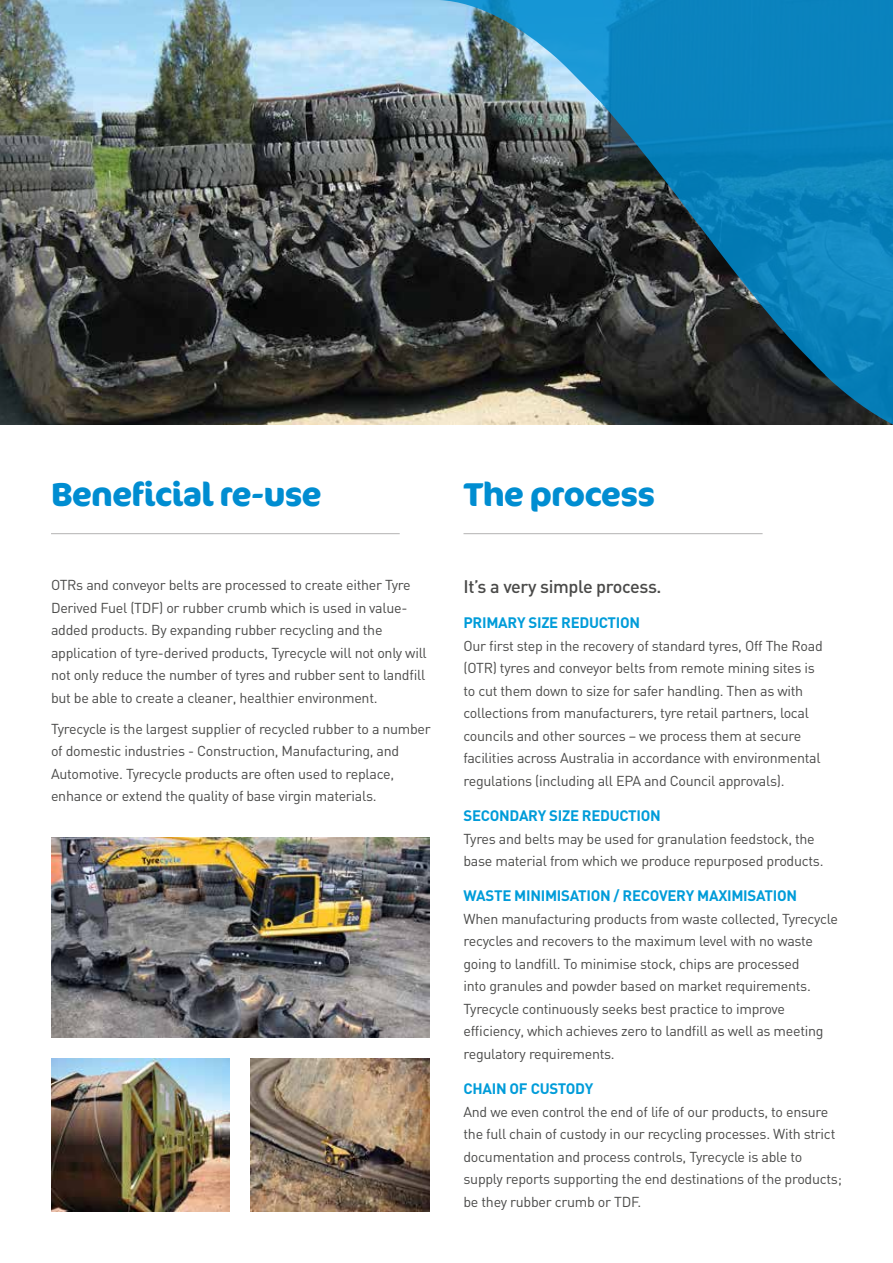
<style>
.page{position:relative;width:893px;height:1263px;background:#fff}
.page>*{position:absolute;margin:0;border:0;box-sizing:border-box;transform-origin:0 0}
.t1{font:700 33px "Cocon";letter-spacing:-.025em;color:#008dd1}
.t2{font:500 18px "DIN";letter-spacing:-.02em;color:#4a4a49}
.t3{font:700 15px "DIN";letter-spacing:-.02em;color:#009cd9}
.t4{font:14.25px/22.5px "DIN";letter-spacing:-.02em;color:#4a4a49}
</style>
<div class="page">
<img style="left:51px;top:838px;width:378px;height:199px">
<img style="left:251px;top:1059px;width:178px;height:153px">
<img style="left:0;top:0;width:271px;height:424px">
<img style="left:51px;top:1059px;width:179px;height:153px">
<svg style="left:271px;top:0;width:622px;height:425px;background:#386377"></svg>
<hr style="left:463px;top:533px;width:300px;height:1px;background:#b3b2b2">
<hr style="left:51px;top:533px;width:349px;height:1px;background:#b3b2b2">
<h1 class="t1" style="left:51px;top:474px;width:272px">Beneficial re-use</h1>
<p class="t4" style="left:51px;top:573px;width:377px">OTRs and conveyor belts are processed to create either Tyre Derived Fuel (TDF) or rubber crumb which is used in value&shy;added products. By expanding rubber recycling and the application of tyre-derived products, Tyrecycle will not only will not only reduce the number of tyres and rubber sent to landfill but be able to create a cleaner, healthier environment.</p>
<p class="t4" style="left:51px;top:717px;width:381px">Tyrecycle is the largest supplier of recycled rubber to a number of domestic industries - Construction, Manufacturing, and Automotive. Tyrecycle products are often used to replace, enhance or extend the quality of base virgin materials.</p>
<h1 class="t1" style="left:463px;top:474px;width:193px">The process</h1>
<p class="t2" style="left:463px;top:575px;width:200px">It’s a very simple process.</p>
<p class="t3" style="left:463px;top:613px;width:178px">PRIMARY SIZE REDUCTION</p>
<p class="t4" style="left:463px;top:634px;width:361px">Our first step in the recovery of standard tyres, Off The Road (OTR) tyres and conveyor belts from remote mining sites is to cut them down to size for safer handling. Then as with collections from manufacturers, tyre retail partners, local councils and other sources – we process them at secure facilities across Australia in accordance with environmental regulations (including all EPA and Council approvals).</p>
<p class="t3" style="left:463px;top:806px;width:199px">SECONDARY SIZE REDUCTION</p>
<p class="t4" style="left:463px;top:827px;width:362px">Tyres and belts may be used for granulation feedstock, the base material from which we produce repurposed products.</p>
<p class="t3" style="left:463px;top:886px;width:335px">WASTE MINIMISATION / RECOVERY MAXIMISATION</p>
<p class="t4" style="left:463px;top:907px;width:376px">When manufacturing products from waste collected, Tyrecycle recycles and recovers to the maximum level with no waste going to landfill. To minimise stock, chips are processed<br>into granules and powder based on market requirements.<br>Tyrecycle continuously seeks best practice to improve efficiency, which achieves zero to landfill as well as meeting regulatory requirements.</p>
<p class="t3" style="left:463px;top:1079px;width:131px">CHAIN OF CUSTODY</p>
<p class="t4" style="left:463px;top:1100px;width:380px">And we even control the end of life of our products, to ensure the full chain of custody in our recycling processes. With strict documentation and process controls, Tyrecycle is able to supply reports supporting the end destinations of the products; be they rubber crumb or TDF.</p>
</div>
